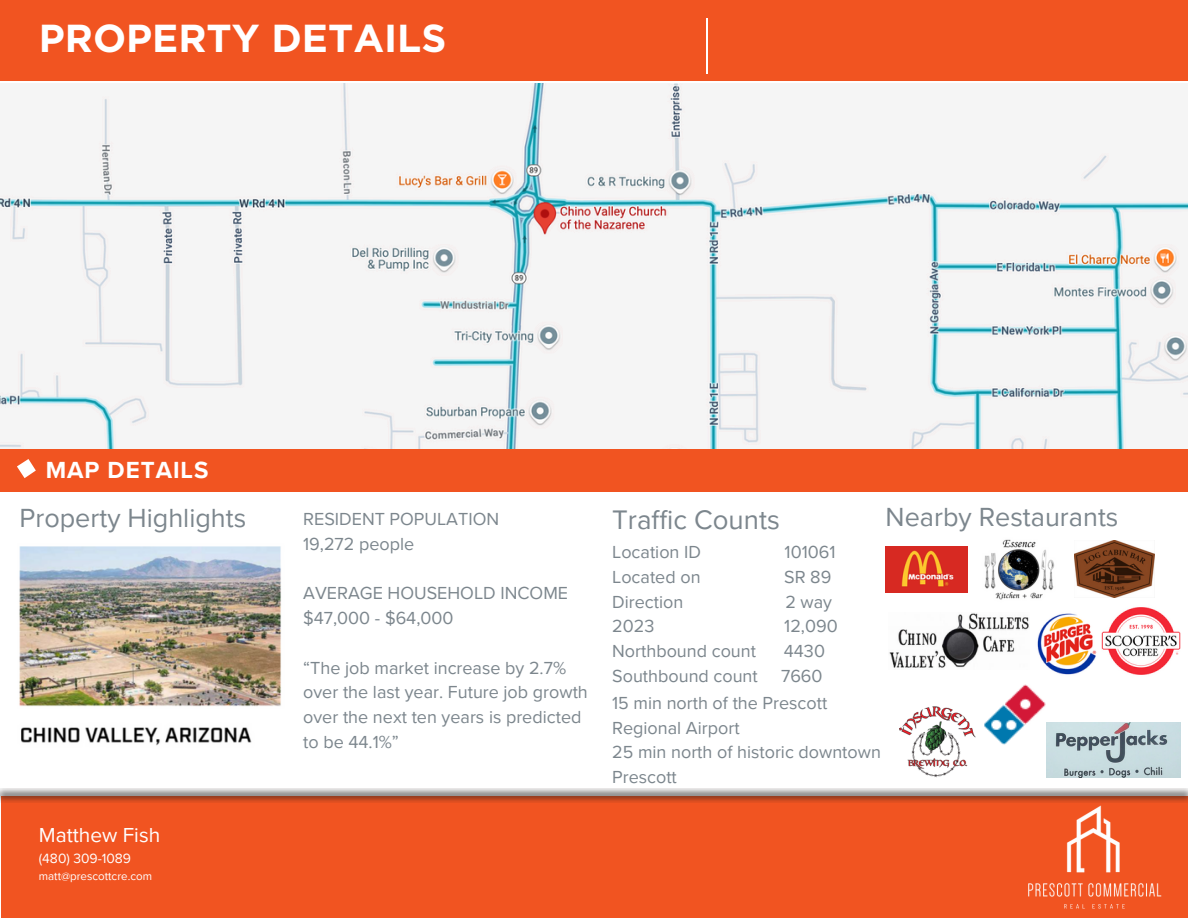
<style>
.page{position:relative;width:1188px;height:918px;background:#fff}
.page>*{position:absolute;margin:0;border:0;box-sizing:border-box;transform-origin:0 0}
.t1{font:700 39px "Gotham";color:#fff}
.t2{font:27.6px "Proxima Nova";color:#7c868d}
.t3{font:27px "Proxima Nova";color:#7c868d}
.t4{font:700 24px "Proxima Nova";letter-spacing:.04em;color:#fff}
.t5{font:20.85px "Proxima Nova";color:#fff}
.t6{font:18px/24.8px "Proxima Nova";color:#7c868d}
.t7{font:13.8px "Proxima Nova";color:#fff}
.t8{font:11.55px "Proxima Nova";color:#fff}
</style>
<div class="page">
<div style="left:1px;top:797px;width:1187px;height:121px;background:#f15421"></div>
<div style="left:0;top:448px;width:1188px;height:43px;background:#f15421"></div>
<div style="left:0;top:0;width:1188px;height:81px;background:#f15421"></div>
<svg style="left:17px;top:459px;width:19px;height:19px"></svg>
<hr style="left:706px;top:19px;width:2px;height:55px;background:#fff">
<img style="left:1008px;top:802px;width:173px;height:107px">
<img style="left:0;top:83px;width:1188px;height:366px">
<img style="left:886px;top:546px;width:82px;height:46px">
<img style="left:1074px;top:541px;width:80px;height:56px">
<img style="left:984px;top:539px;width:71px;height:61px">
<img style="left:889px;top:613px;width:140px;height:55px">
<img style="left:1037px;top:613px;width:60px;height:62px">
<img style="left:899px;top:706px;width:77px;height:71px">
<img style="left:1102px;top:607px;width:78px;height:68px">
<img style="left:984px;top:684px;width:63px;height:65px">
<img style="left:1047px;top:723px;width:134px;height:55px">
<img style="left:0;top:789px;width:1188px;height:13px">
<img style="left:19px;top:546px;width:262px;height:200px">
<p class="t1" style="left:39px;top:15px;width:409px">PROPERTY DETAILS</p>
<p class="t4" style="left:46px;top:456px;width:164px">MAP DETAILS</p>
<p class="t3" style="left:20px;top:502px;width:228px">Property Highlights</p>
<h3 class="t2" style="left:612px;top:503px;width:169px">Traffic Counts</h3>
<h1 class="t3" style="left:886px;top:501px;width:234px">Nearby Restaurants</h1>
<p class="t6" style="left:612px;top:540px;width:90px">Location ID</p>
<p class="t6" style="left:785px;top:540px;width:52px">101061</p>
<p class="t6" style="left:612px;top:565px;width:90px">Located on</p>
<p class="t6" style="left:784px;top:565px;width:49px">SR 89</p>
<p class="t6" style="left:612px;top:590px;width:73px">Direction</p>
<p class="t6" style="left:785px;top:590px;width:48px">2 way</p>
<p class="t6" style="left:612px;top:614px;width:44px">2023</p>
<p class="t6" style="left:784px;top:614px;width:55px">12,090</p>
<p class="t6" style="left:612px;top:639px;width:145px">Northbound count</p>
<p class="t6" style="left:784px;top:639px;width:43px">4430</p>
<p class="t6" style="left:612px;top:664px;width:147px">Southbound count</p>
<p class="t6" style="left:781px;top:664px;width:43px">7660</p>
<p class="t6" style="left:303px;top:507px;width:197px">RESIDENT POPULATION<br>19,272 people</p>
<p class="t6" style="left:303px;top:581px;width:266px">AVERAGE HOUSEHOLD INCOME $47,000 - $64,000</p>
<h2 class="t6" style="left:303px;top:656px;width:286px">“The job market increase by 2.7% over the last year. Future job growth over the next ten years is predicted to be 44.1%”</h2>
<h2 class="t6" style="left:612px;top:691px;width:270px">15 min north of the Prescott<br>Regional Airport<br>25 min north of historic downtown<br>Prescott</h2>
<p class="t5" style="left:39px;top:823px;width:123px">Matthew Fish</p>
<p class="t7" style="left:39px;top:850px;width:94px">(480) 309-1089</p>
<p class="t8" style="left:39px;top:870px;width:115px">matt@prescottcre.com</p>
</div>
